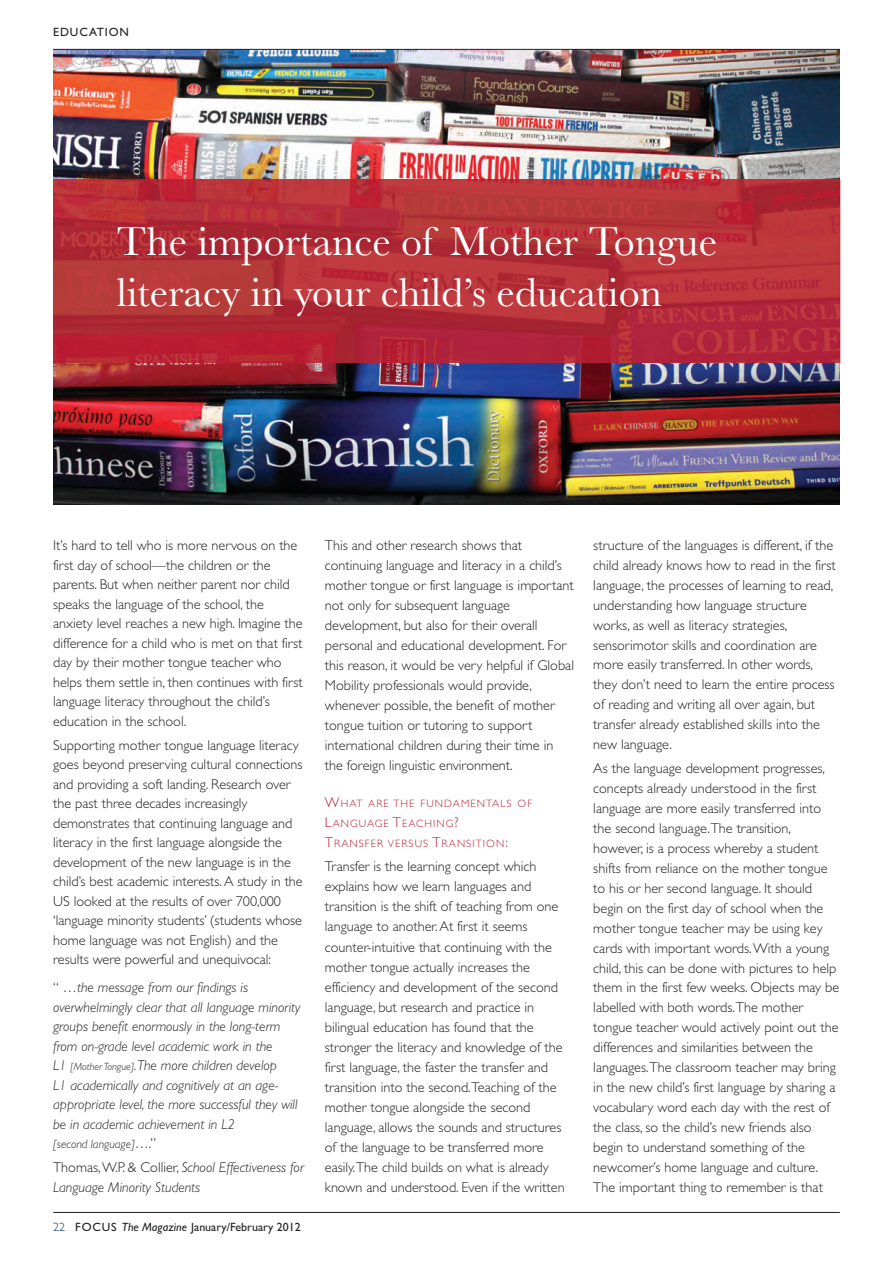
<style>
.page{position:relative;width:893px;height:1263px;background:#fff}
.page>*{position:absolute;margin:0;border:0;box-sizing:border-box;transform-origin:0 0}
.t1{font:42px/51px "Baskerville";color:#fff}
.t2{font:300 14.25px/20px "Gill Sans";color:#231f20}
.t3{font:italic 300 14.25px/19.5px "Gill Sans";color:#231f20}
.t4{font:12px "Gill Sans";color:#231f20}
.t5{font:italic 300 12px "Gill Sans";color:#231f20}
.t6{font:12px "Gill Sans";letter-spacing:.075em;color:#231f20}
.t7{font:300 10.65px/20px "Gill Sans";letter-spacing:.1em;color:#ba1f33}
.s1{font-style:normal}
.s2{font-size:10.5px}
.s3{font-style:normal;font-size:14.25px}
.s4{font-weight:300;color:#002e5e}
.s5{font-style:italic}
.s6{font-size:14.25px}
</style>
<div class="page">
<img style="left:53px;top:50px;width:787px;height:455px">
<hr style="left:53px;top:49px;width:787px;height:1px;background:#231f20">
<hr style="left:53px;top:1212px;width:787px;height:1px;background:#231f20">
<img style="left:53px;top:179px;width:787px;height:184px">
<p class="t6" style="left:53px;top:25px;width:77px">EDUCATION</p>
<h1 class="t1" style="left:117px;top:215px;width:602px">The importance of Mother Tongue literacy in your child’s education</h1>
<p class="t2" style="left:53px;top:535px;width:251px;line-height:19.5px">It’s hard to tell who is more nervous on the first day of school—the children or the parents. But when neither parent nor child speaks the language of the school, the anxiety level reaches a new high. Imagine the difference for a child who is met on that first day by their mother tongue teacher who helps them settle in, then continues with first language literacy throughout the child’s education in the school.</p>
<p class="t2" style="left:53px;top:735px;width:251px;line-height:19.5px">Supporting mother tongue language literacy goes beyond preserving cultural connections and providing a soft landing. Research over the past three decades increasingly demonstrates that continuing language and literacy in the first language alongside the development of the new language is in the child’s best academic interests. A study in the US looked at the results of over 700,000 ‘language minority students’ (students whose home language was not English) and the results were powerful and unequivocal:</p>
<p class="t3" style="left:53px;top:978px;width:249px"><span class="s1">“ …</span>the message from our findings is overwhelmingly clear that all language minority groups benefit enormously in the long-term from on-grade level academic work in the<br>L1 <span class="s2">[Mother Tongue]</span>. The more children develop<br>L1 academically and cognitively at an age&shy;appropriate level, the more successful they will be in academic achievement in L2</p>
<p class="t5" style="left:53px;top:1137px;width:104px">[second language]<span class="s3">….”</span></p>
<p class="t3" style="left:53px;top:1157px;width:252px"><span class="s1">Thomas, W.P. &amp; Collier,</span> School Effectiveness for<br>Language Minority Students</p>
<p class="t4" style="left:53px;top:1220px;width:249px"><span class="s4">22</span> FOCUS <span class="s5">The Magazine</span> January/February 2012</p>
<p class="t2" style="left:325px;top:535px;width:251px">This and other research shows that continuing language and literacy in a child’s mother tongue or first language is important not only for subsequent language development, but also for their overall personal and educational development. For this reason, it would be very helpful if Global Mobility professionals would provide, whenever possible, the benefit of mother tongue tuition or tutoring to support international children during their time in the foreign linguistic environment.</p>
<p class="t7" style="left:325px;top:793px;width:209px"><span class="s6">W</span>HAT ARE THE FUNDAMENTALS OF<br><span class="s6">L</span>ANGUAGE <span class="s6">T</span>EACHING<span class="s6">?<br>T</span>RANSFER VERSUS <span class="s6">T</span>RANSITION<span class="s6">:</span></p>
<p class="t2" style="left:325px;top:856px;width:241px">Transfer is the learning concept which explains how we learn languages and transition is the shift of teaching from one language to another. At first it seems counter-intuitive that continuing with the mother tongue actually increases the efficiency and development of the second language, but research and practice in bilingual education has found that the stronger the literacy and knowledge of the first language, the faster the transfer and transition into the second.Teaching of the mother tongue alongside the second language, allows the sounds and structures of the language to be transferred more easily.The child builds on what is already known and understood. Even if the written</p>
<p class="t2" style="left:593px;top:535px;width:244px">structure of the languages is different, if the child already knows how to read in the first language, the processes of learning to read, understanding how language structure works, as well as literacy strategies, sensorimotor skills and coordination are more easily transferred. In other words, they don’t need to learn the entire process of reading and writing all over again, but transfer already established skills into the new language.</p>
<p class="t2" style="left:593px;top:758px;width:247px">As the language development progresses, concepts already understood in the first language are more easily transferred into the second language.The transition, however, is a process whereby a student shifts from reliance on the mother tongue to his or her second language. It should begin on the first day of school when the mother tongue teacher may be using key cards with important words. With a young child, this can be done with pictures to help them in the first few weeks. Objects may be labelled with both words.The mother tongue teacher would actively point out the differences and similarities between the languages.The classroom teacher may bring in the new child’s first language by sharing a vocabulary word each day with the rest of the class, so the child’s new friends also begin to understand something of the newcomer’s home language and culture.<br>The important thing to remember is that</p>
</div>
